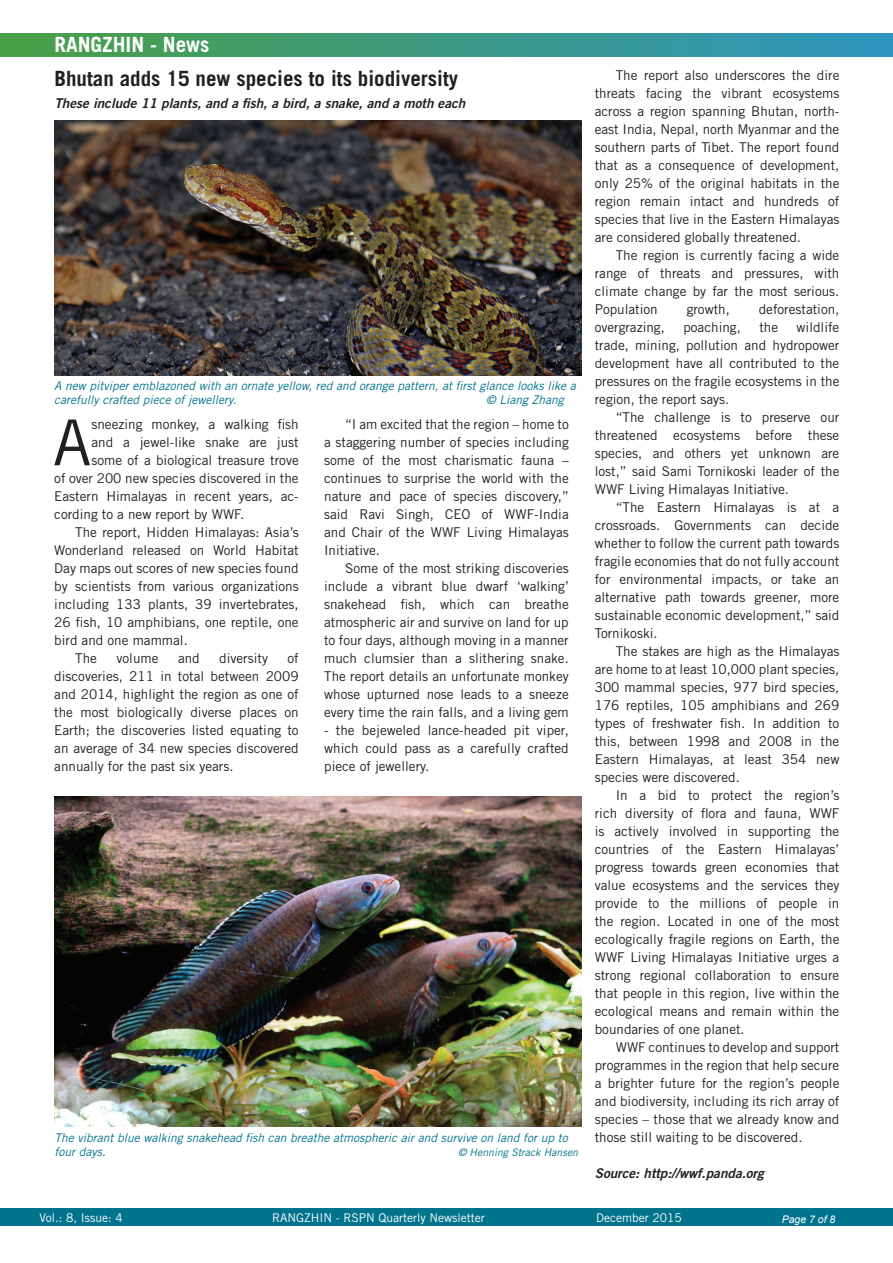
<style>
.page{position:relative;width:893px;height:1263px;background:#fff}
.page>*{position:absolute;margin:0;border:0;box-sizing:border-box;transform-origin:0 0}
.t1{font:63.3px "Trade Gothic LT Std";color:#231f20}
.t2{font:700 21px "Trade Gothic LT Std";color:#231f20}
.t3{font:700 21px "Trade Gothic LT Std";color:#fff}
.t4{font:13.5px/18px "Trade Gothic LT Std";color:#231f20;text-align:justify}
.t5{font:13.5px "Trade Gothic LT Std Bd 2 Obl";color:#231f20}
.t6{font:italic 12px/14.4px "Trade Gothic LT Std";color:#00738d}
.t7{font:12px "Trade Gothic LT Std";color:#fff}
.t8{font:italic 10.5px "Trade Gothic LT Std";color:#00738d}
.t9{font:italic 10.5px "Arial";color:#fff}
</style>
<div class="page">
<svg style="left:0;top:1208px;width:2px;height:18px"></svg>
<div style="left:2px;top:1208px;width:891px;height:18px;background:#00738d"></div>
<div style="left:0;top:33px;width:893px;height:23px;background:linear-gradient(to right,#499f44,#3096c1)"></div>
<img style="left:54px;top:796px;width:528px;height:331px">
<img style="left:54px;top:121px;width:528px;height:255px">
<h2 class="t3" style="left:54px;top:32px;width:157px">RANGZHIN - News</h2>
<h2 class="t2" style="left:54px;top:65px;width:405px">Bhutan adds 15 new species to its biodiversity</h2>
<p class="t5" style="left:54px;top:95px;width:412px">These include 11 plants, and a fish, a bird, a snake, and a moth each</p>
<p class="t6" style="left:54px;top:379px;width:523px">A new pitviper emblazoned with an ornate yellow, red and orange pattern, at first glance looks like a carefully crafted piece of jewellery.</p>
<p class="t6" style="left:486px;top:393px;width:79px">© Liang Zhang</p>
<h1 class="t1" style="left:53px;top:404px;width:40px">A</h1>
<p class="t4" style="left:91px;top:415px;width:209px">sneezing monkey, a walking fish</p>
<p class="t4" style="left:91px;top:433px;width:209px">and a jewel-like snake are just</p>
<p class="t4" style="left:91px;top:451px;width:209px">some of a biological treasure trove</p>
<p class="t4" style="left:54px;top:469px;width:246px">of over 200 new species discovered in the</p>
<p class="t4" style="left:54px;top:487px;width:246px">Eastern Himalayas in recent years, ac-</p>
<p class="t4" style="left:54px;top:505px;width:191px">cording to a new report by WWF.</p>
<p class="t4" style="left:75px;top:523px;width:225px">The report, Hidden Himalayas: Asia’s</p>
<p class="t4" style="left:54px;top:541px;width:246px">Wonderland released on World Habitat</p>
<p class="t4" style="left:54px;top:559px;width:246px">Day maps out scores of new species found</p>
<p class="t4" style="left:54px;top:577px;width:246px">by scientists from various organizations</p>
<p class="t4" style="left:54px;top:595px;width:246px">including 133 plants, 39 invertebrates,</p>
<p class="t4" style="left:54px;top:613px;width:246px">26 fish, 10 amphibians, one reptile, one</p>
<p class="t4" style="left:54px;top:631px;width:135px">bird and one mammal.</p>
<p class="t4" style="left:75px;top:649px;width:23px">The</p>
<p class="t4" style="left:117px;top:649px;width:43px">volume</p>
<p class="t4" style="left:178px;top:649px;width:23px">and</p>
<p class="t4" style="left:219px;top:649px;width:50px">diversity</p>
<p class="t4" style="left:54px;top:649px;width:246px;text-indent:233px">of discoveries, 211 in total between 2009 and 2014, highlight the region as one of the most biologically diverse places on Earth; the discoveries listed equating to an average of 34 new species discovered annually for the past six years.</p>
<p class="t4" style="left:324px;top:415px;width:246px;text-indent:21px">“I am excited that the region – home to a staggering number of species including some of the most charismatic fauna – continues to surprise the world with the nature and pace of species discovery,” said Ravi Singh, CEO of WWF-India and Chair of the WWF Living Himalayas Initiative.</p>
<p class="t4" style="left:324px;top:559px;width:246px;text-indent:21px">Some of the most striking discoveries include a vibrant blue dwarf ‘walking’ snakehead fish, which can breathe atmospheric air and survive on land for up to four days, although moving in a manner much clumsier than a slithering snake.<br>The report details an unfortunate monkey whose upturned nose leads to a sneeze every time the rain falls, and a living gem</p>
<p class="t4" style="left:324px;top:721px;width:246px">- the bejeweled lance-headed pit viper, which could pass as a carefully crafted piece of jewellery.</p>
<p class="t6" style="left:54px;top:1130px;width:515px">The vibrant blue walking snakehead fish can breathe atmospheric air and survive on land for up to four days.</p>
<p class="t8" style="left:458px;top:1146px;width:122px">© Henning Strack Hansen</p>
<p class="t4" style="left:595px;top:66px;width:246px;text-indent:21px">The report also underscores the dire threats facing the vibrant ecosystems across a region spanning Bhutan, north&shy;east India, Nepal, north Myanmar and the southern parts of Tibet. The report found that as a consequence of development, only 25% of the original habitats in the region remain intact and hundreds of species that live in the Eastern Himalayas are considered globally threatened.</p>
<p class="t4" style="left:595px;top:246px;width:246px;text-indent:21px">The region is currently facing a wide range of threats and pressures, with climate change by far the most serious.<br>Population</p>
<p class="t4" style="left:687px;top:300px;width:45px">growth,</p>
<p class="t4" style="left:759px;top:300px;width:82px">deforestation,</p>
<p class="t4" style="left:595px;top:318px;width:246px;text-indent:202px">wildlife trade, mining, pollution and hydropower development have all contributed to the pressures on the fragile ecosystems in the region, the report says.</p>
<p class="t4" style="left:595px;top:408px;width:246px;text-indent:21px">“The challenge is to preserve our threatened ecosystems before these species, and others yet unknown are lost,” said Sami Tornikoski leader of the WWF Living Himalayas Initiative.</p>
<p class="t4" style="left:595px;top:498px;width:246px;text-indent:21px">“The Eastern Himalayas is at a crossroads. Governments can decide whether to follow the current path towards fragile economies that do not fully account for environmental impacts, or take an alternative path towards greener, more sustainable economic development,” said Tornikoski.</p>
<p class="t4" style="left:595px;top:642px;width:246px;text-indent:21px">The stakes are high as the Himalayas are home to at least 10,000 plant species, 300 mammal species, 977 bird species, 176 reptiles, 105 amphibians and 269 types of freshwater fish. In addition to this, between 1998 and 2008 in the Eastern Himalayas, at least 354 new species were discovered.</p>
<p class="t4" style="left:595px;top:786px;width:246px;text-indent:21px">In a bid to protect the region’s rich diversity of flora and fauna, WWF is actively involved in supporting the countries of the Eastern Himalayas’ progress towards green economies that value ecosystems and the services they provide to the millions of people in the region. Located in one of the most ecologically fragile regions on Earth, the WWF Living Himalayas Initiative urges a strong regional collaboration to ensure that people in this region, live within the ecological means and remain within the boundaries of one planet.</p>
<p class="t4" style="left:595px;top:1038px;width:246px;text-indent:21px">WWF continues to develop and support programmes in the region that help secure a brighter future for the region’s people and biodiversity, including its rich array of species – those that we already know and those still waiting to be discovered.</p>
<p class="t5" style="left:595px;top:1165px;width:171px">Source: http://wwf.panda.org</p>
<p class="t4" style="left:595px;top:318px;width:72px">overgrazing,</p>
<p class="t4" style="left:683px;top:318px;width:59px">poaching,</p>
<p class="t4" style="left:759px;top:318px;width:20px">the</p>
<p class="t7" style="left:40px;top:1210px;width:85px">Vol.: 8, Issue: 4</p>
<p class="t7" style="left:272px;top:1210px;width:214px">RANGZHIN - RSPN Quarterly Newsletter</p>
<p class="t7" style="left:596px;top:1210px;width:87px">December 2015</p>
<p class="t9" style="left:782px;top:1212px;width:55px">Page 7 of 8</p>
</div>
